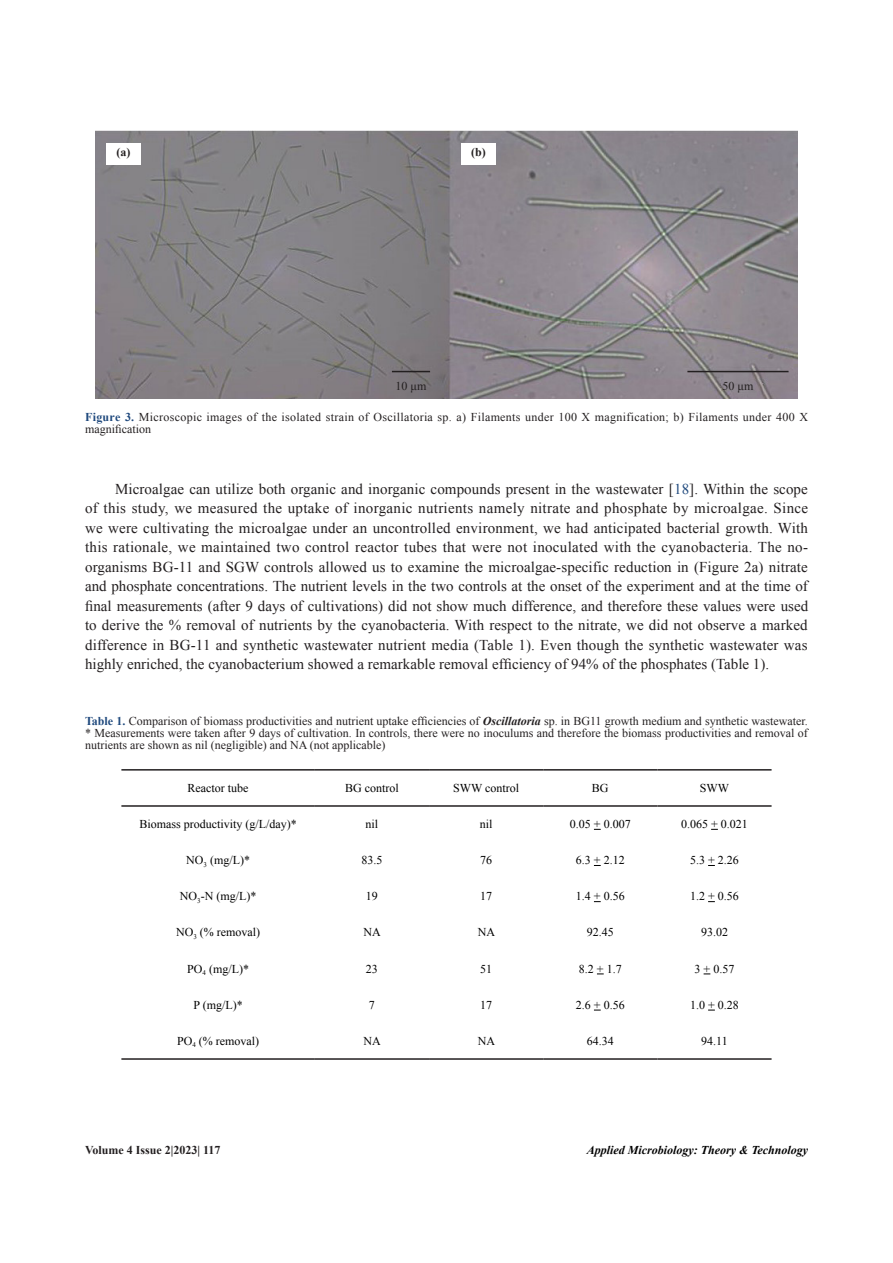
<style>
.page{position:relative;width:893px;height:1263px;background:#fff}
.page>*{position:absolute;margin:0;border:0;box-sizing:border-box;transform-origin:0 0}
.正文{font:15px/19.5px "Times New Roman";color:#231f20;text-align:justify}
.图表标注{font:12px/12px "Times New Roman";letter-spacing:.025em;color:#231f20}
.图表标注-2{font:12px "Times New Roman";color:#000}
.t1{font:italic 700 12px "Times New Roman";color:#000}
.图表标注-3{font:700 12px "Times New Roman";color:#231f20}
.s1{font-weight:700;color:#1f497d}
.s2{color:#1f497d}
.s3{font-weight:700;font-style:italic}
</style>
<div class="page">
<img style="left:95px;top:131px;width:702px;height:267px">
<div style="left:106px;top:143px;width:35px;height:22px;background:#fff"></div>
<div style="left:461px;top:143px;width:35px;height:22px;background:#fff"></div>
<hr style="left:392px;top:371px;width:38px;height:1px;background:#231f20">
<hr style="left:687px;top:371px;width:101px;height:1px;background:#231f20">
<hr style="left:121px;top:805px;width:194px;height:2px;background:#231f20">
<hr style="left:315px;top:805px;width:114px;height:2px;background:#231f20">
<hr style="left:429px;top:805px;width:114px;height:2px;background:#231f20">
<hr style="left:543px;top:805px;width:114px;height:2px;background:#231f20">
<hr style="left:657px;top:805px;width:115px;height:2px;background:#231f20">
<hr style="left:121px;top:769px;width:194px;height:1px;background:#231f20">
<hr style="left:315px;top:769px;width:114px;height:1px;background:#231f20">
<hr style="left:429px;top:769px;width:114px;height:1px;background:#231f20">
<hr style="left:543px;top:769px;width:114px;height:1px;background:#231f20">
<hr style="left:657px;top:769px;width:115px;height:1px;background:#231f20">
<hr style="left:121px;top:1058px;width:194px;height:2px;background:#231f20">
<hr style="left:315px;top:1058px;width:114px;height:2px;background:#231f20">
<hr style="left:429px;top:1058px;width:114px;height:2px;background:#231f20">
<hr style="left:543px;top:1058px;width:114px;height:2px;background:#231f20">
<hr style="left:657px;top:1058px;width:115px;height:2px;background:#231f20">
<p class="图表标注-3" style="left:116px;top:144px;width:15px">(a)</p>
<p class="图表标注-3" style="left:471px;top:144px;width:16px">(b)</p>
<p class="图表标注" style="left:396px;top:380px;width:32px">10 μm</p>
<p class="图表标注" style="left:723px;top:380px;width:32px">50 μm</p>
<p class="图表标注" style="left:85px;top:410px;width:724px"><span class="s1">Figure 3.</span> Microscopic images of the isolated strain of Oscillatoria sp. a) Filaments under 100 X magnification; b) Filaments under 400 X magnification</p>
<p class="正文" style="left:85px;top:478px;width:725px;text-indent:30px">Microalgae can utilize both organic and inorganic compounds present in the wastewater [<span class="s2">18</span>]. Within the scope of this study, we measured the uptake of inorganic nutrients namely nitrate and phosphate by microalgae. Since we were cultivating the microalgae under an uncontrolled environment, we had anticipated bacterial growth. With this rationale, we maintained two control reactor tubes that were not inoculated with the cyanobacteria. The no&shy;organisms BG-11 and SGW controls allowed us to examine the microalgae-specific reduction in (Figure 2a) nitrate and phosphate concentrations. The nutrient levels in the two controls at the onset of the experiment and at the time of final measurements (after 9 days of cultivations) did not show much difference, and therefore these values were used to derive the % removal of nutrients by the cyanobacteria. With respect to the nitrate, we did not observe a marked difference in BG-11 and synthetic wastewater nutrient media (Table 1). Even though the synthetic wastewater was highly enriched, the cyanobacterium showed a remarkable removal efficiency of 94% of the phosphates (Table 1).</p>
<p class="图表标注" style="left:85px;top:715px;width:724px;text-align:justify"><span class="s1">Table 1.</span> Comparison of biomass productivities and nutrient uptake efficiencies of <span class="s3">Oscillatoria</span> sp. in BG11 growth medium and synthetic wastewater. * Measurements were taken after 9 days of cultivation. In controls, there were no inoculums and therefore the biomass productivities and removal of nutrients are shown as nil (negligible) and NA (not applicable)</p>
<p class="图表标注-2" style="left:188px;top:780px;width:62px">Reactor tube</p>
<p class="图表标注-2" style="left:345px;top:780px;width:55px">BG control</p>
<p class="图表标注-2" style="left:453px;top:780px;width:68px">SWW control</p>
<p class="图表标注-2" style="left:592px;top:780px;width:18px">BG</p>
<p class="图表标注-2" style="left:700px;top:780px;width:31px">SWW</p>
<p class="图表标注-2" style="left:139px;top:816px;width:159px">Biomass productivity (g/L/day)*</p>
<p class="图表标注-2" style="left:366px;top:816px;width:14px">nil</p>
<p class="图表标注-2" style="left:480px;top:816px;width:14px">nil</p>
<p class="图表标注-2" style="left:570px;top:816px;width:62px">0.05 + 0.007</p>
<p class="图表标注-2" style="left:681px;top:816px;width:68px">0.065 + 0.021</p>
<p class="图表标注-2" style="left:186px;top:852px;width:65px">NO<sub>3</sub> (mg/L)*</p>
<p class="图表标注-2" style="left:361px;top:852px;width:22px">83.5</p>
<p class="图表标注-2" style="left:480px;top:852px;width:13px">76</p>
<p class="图表标注-2" style="left:576px;top:852px;width:50px">6.3 + 2.12</p>
<p class="图表标注-2" style="left:690px;top:852px;width:50px">5.3 + 2.26</p>
<p class="图表标注-2" style="left:180px;top:888px;width:78px">NO<sub>3</sub>-N (mg/L)*</p>
<p class="图表标注-2" style="left:366px;top:888px;width:13px">19</p>
<p class="图表标注-2" style="left:480px;top:888px;width:13px">17</p>
<p class="图表标注-2" style="left:576px;top:888px;width:50px">1.4 + 0.56</p>
<p class="图表标注-2" style="left:690px;top:888px;width:50px">1.2 + 0.56</p>
<p class="图表标注-2" style="left:176px;top:924px;width:86px">NO<sub>3</sub> (% removal)</p>
<p class="图表标注-2" style="left:364px;top:924px;width:19px">NA</p>
<p class="图表标注-2" style="left:478px;top:924px;width:19px">NA</p>
<p class="图表标注-2" style="left:587px;top:924px;width:28px">92.45</p>
<p class="图表标注-2" style="left:701px;top:924px;width:28px">93.02</p>
<p class="图表标注-2" style="left:187px;top:960px;width:63px">PO<sub>4</sub> (mg/L)*</p>
<p class="图表标注-2" style="left:366px;top:960px;width:13px">23</p>
<p class="图表标注-2" style="left:480px;top:960px;width:13px">51</p>
<p class="图表标注-2" style="left:579px;top:960px;width:44px">8.2 + 1.7</p>
<p class="图表标注-2" style="left:695px;top:960px;width:41px">3 + 0.57</p>
<p class="图表标注-2" style="left:194px;top:997px;width:51px">P (mg/L)*</p>
<p class="图表标注-2" style="left:369px;top:997px;width:7px">7</p>
<p class="图表标注-2" style="left:480px;top:997px;width:13px">17</p>
<p class="图表标注-2" style="left:576px;top:997px;width:50px">2.6 + 0.56</p>
<p class="图表标注-2" style="left:690px;top:997px;width:50px">1.0 + 0.28</p>
<p class="图表标注-2" style="left:177px;top:1033px;width:84px">PO<sub>4</sub> (% removal)</p>
<p class="图表标注-2" style="left:364px;top:1033px;width:19px">NA</p>
<p class="图表标注-2" style="left:478px;top:1033px;width:19px">NA</p>
<p class="图表标注-2" style="left:587px;top:1033px;width:28px">64.34</p>
<p class="图表标注-2" style="left:701px;top:1033px;width:28px">94.11</p>
<p class="图表标注-3" style="left:85px;top:1141px;width:137px">Volume 4 Issue 2|2023| 117</p>
<p class="t1" style="left:587px;top:1141px;width:223px">Applied Microbiology: Theory &amp; Technology</p>
</div>
